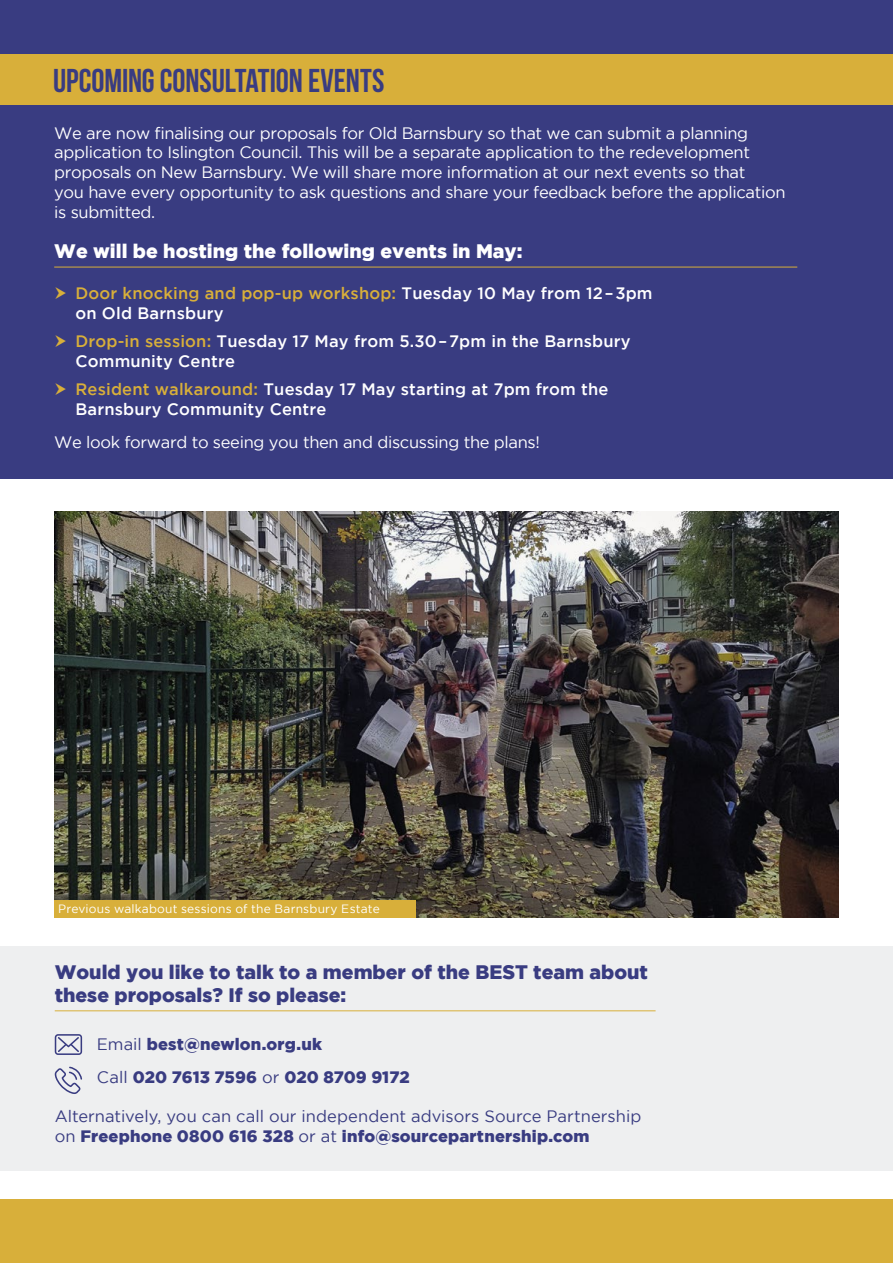
<style>
.page{position:relative;width:893px;height:1263px;background:#fff}
.page>*{position:absolute;margin:0;border:0;box-sizing:border-box;transform-origin:0 0}
.t1{font:700 33px "Bebas Neue";letter-spacing:-.005em;color:#393c81}
.t2{font:900 19.5px/23.4px "Gotham";color:#393c81}
.t3{font:900 19.5px "Gotham";color:#fff}
.t4{font:16.5px/19.8px "Gotham";letter-spacing:-.02em;color:#fff}
.t5{font:500 16.5px/19.8px "Gotham";letter-spacing:.01em;color:#fff}
.t6{font:16.5px/20.2px "Gotham";letter-spacing:.005em;color:#393c81}
.t7{font:900 16.5px "Gotham";letter-spacing:.005em;color:#393c81}
.t8{font:12px "Gotham";letter-spacing:.015em;color:#fff}
.s1{color:#d8af3a}
.s2{font-weight:400}
.s3{font-weight:900}
</style>
<div class="page">
<div style="left:0;top:0;width:893px;height:478px;background:#393c81"></div>
<div style="left:0;top:54px;width:893px;height:50px;background:#d8af3a"></div>
<hr style="left:54px;top:267px;width:743px;height:1px;background:#d8af3a">
<div style="left:0;top:946px;width:893px;height:224px;background:#eeeff0"></div>
<hr style="left:55px;top:1010px;width:601px;height:1px;background:#d8af3a">
<svg style="left:55px;top:1066px;width:27px;height:28px"></svg>
<svg style="left:55px;top:1034px;width:27px;height:21px"></svg>
<img style="left:54px;top:511px;width:785px;height:406px">
<div style="left:54px;top:900px;width:361px;height:17px;background:#d8af3a"></div>
<div style="left:0;top:1199px;width:893px;height:64px;background:#d8af3a"></div>
<h1 class="t1" style="left:53px;top:62px;width:333px">UPCOMING CONSULTATION EVENTS</h1>
<p class="t4" style="left:54px;top:123px;width:733px">We are now finalising our proposals for Old Barnsbury so that we can submit a planning application to Islington Council. This will be a separate application to the redevelopment proposals on New Barnsbury. We will share more information at our next events so that<br>you have every opportunity to ask questions and share your feedback before the application is submitted.</p>
<p class="t3" style="left:54px;top:240px;width:470px">We will be hosting the following events in May:</p>
<p class="t5" style="left:75px;top:283px;width:579px"><span class="s1">Door knocking and pop-up workshop:</span> Tuesday 10 May from 12–3pm on Old Barnsbury</p>
<p class="t5" style="left:75px;top:331px;width:557px"><span class="s1">Drop-in session:</span> Tuesday 17 May from 5.30–7pm in the Barnsbury<br>Community Centre</p>
<p class="t5" style="left:75px;top:379px;width:534px"><span class="s1">Resident walkaround:</span> Tuesday 17 May starting at 7pm from the<br>Barnsbury Community Centre</p>
<p class="t4" style="left:54px;top:432px;width:487px">We look forward to seeing you then and discussing the plans!</p>
<p class="t8" style="left:58px;top:902px;width:323px">Previous walkabout sessions of the Barnsbury Estate</p>
<p class="t2" style="left:55px;top:959px;width:595px">Would you like to talk to a member of the BEST team about these proposals? If so please:</p>
<p class="t7" style="left:97px;top:1035px;width:227px"><span class="s2">Email</span> best@newlon.org.uk</p>
<p class="t7" style="left:97px;top:1067px;width:314px"><span class="s2">Call</span> 020 7613 7596 <span class="s2">or</span> 020 8709 9172</p>
<p class="t6" style="left:55px;top:1105px;width:588px">Alternatively, you can call our independent advisors Source Partnership on <span class="s3">Freephone 0800 616 328</span> or at <span class="s3">info@sourcepartnership.com</span></p>
</div>
